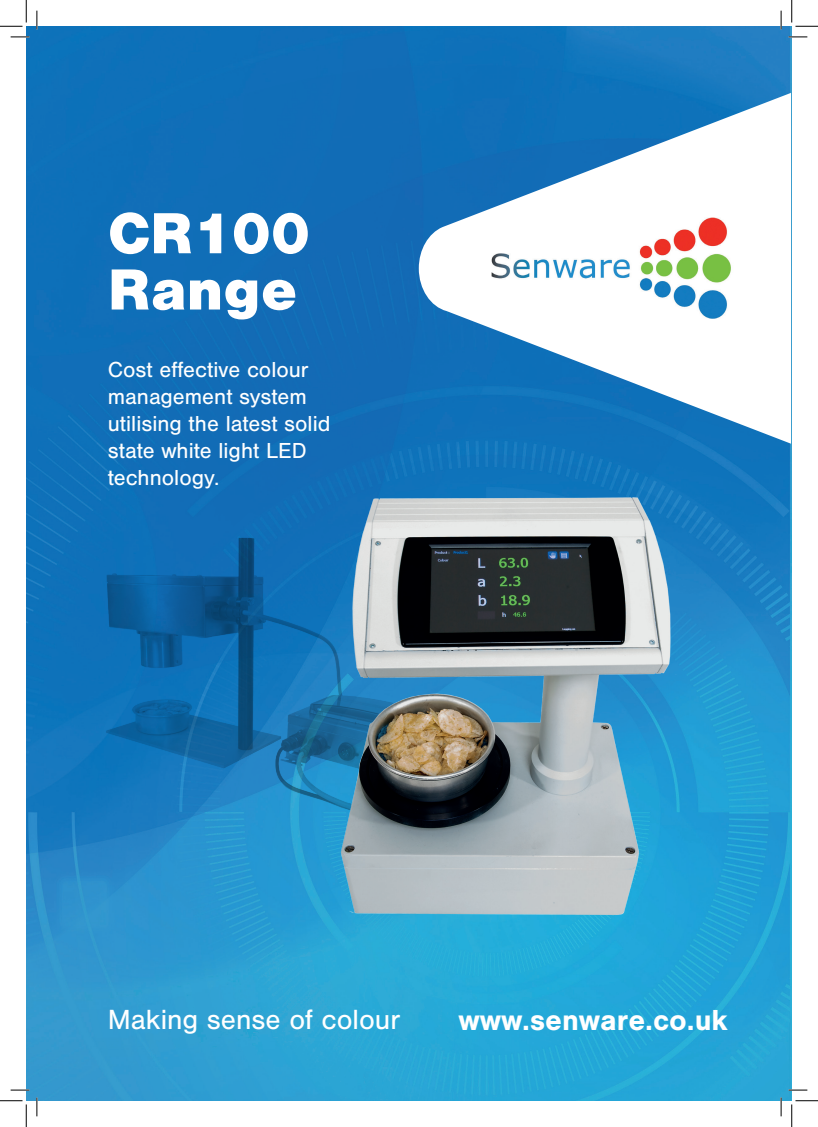
<style>
.page{position:relative;width:818px;height:1127px;background:#fff}
.page>*{position:absolute;margin:0;border:0;box-sizing:border-box;transform-origin:0 0}
.t1{font:900 60px/56.2px "Nimbus San";color:#fff}
.t2{font:700 30px "Nimbus San";color:#fff}
.t3{font:28.75px "Nimbus San";color:#fff}
.t4{font:22.5px/27px "Nimbus San";color:#fff}
</style>
<div class="page">
<img style="left:26px;top:26px;width:766px;height:1074px">
<svg style="left:419px;top:93px;width:372px;height:350px"></svg>
<img style="left:490px;top:217px;width:246px;height:102px">
<img style="left:97px;top:524px;width:220px;height:291px">
<img style="left:317px;top:474px;width:377px;height:466px">
<svg style="left:11px;top:36px;width:18px;height:2px"></svg>
<svg style="left:788px;top:36px;width:19px;height:2px"></svg>
<svg style="left:11px;top:1088px;width:18px;height:2px"></svg>
<svg style="left:788px;top:1088px;width:19px;height:2px"></svg>
<svg style="left:36px;top:11px;width:2px;height:18px"></svg>
<svg style="left:36px;top:1097px;width:2px;height:18px"></svg>
<svg style="left:780px;top:11px;width:2px;height:18px"></svg>
<svg style="left:780px;top:1097px;width:2px;height:18px"></svg>
<svg style="left:0;top:0;width:27px;height:27px"></svg>
<svg style="left:0;top:1100px;width:27px;height:26px"></svg>
<svg style="left:791px;top:0;width:27px;height:27px"></svg>
<svg style="left:791px;top:1100px;width:27px;height:26px"></svg>
<h1 class="t1" style="left:108px;top:205px;width:204px">CR100<br>Range</h1>
<p class="t4" style="left:108px;top:356px;width:224px">Cost effective colour management system utilising the latest solid state white light LED technology.</p>
<p class="t3" style="left:108px;top:1003px;width:294px">Making sense of colour</p>
<h2 class="t2" style="left:459px;top:1003px;width:271px">www.senware.co.uk</h2>
</div>
